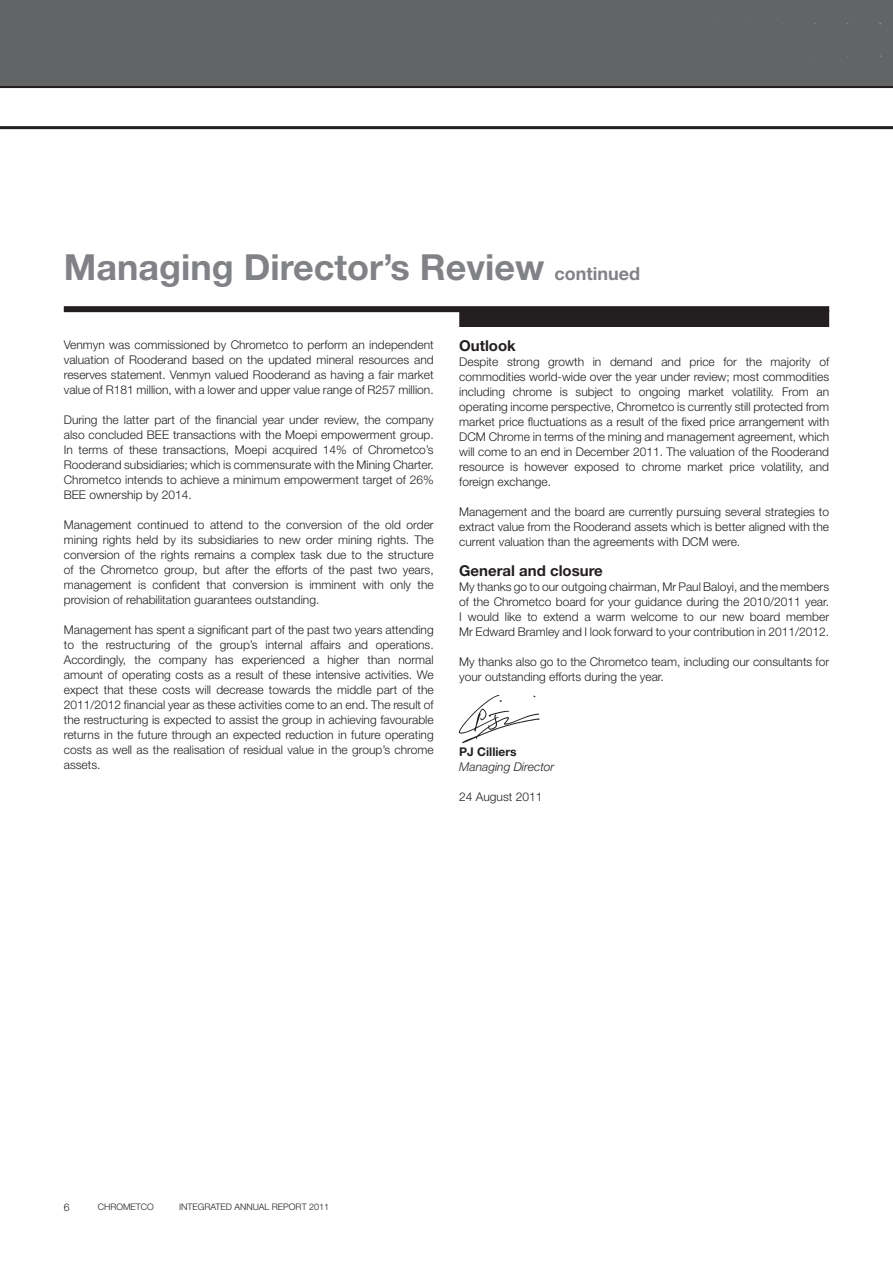
<style>
.page{position:relative;width:893px;height:1263px;background:#fff}
.page>*{position:absolute;margin:0;border:0;box-sizing:border-box;transform-origin:0 0}
.t1{font:700 36px "Helvetica Neue LT Std";color:#808285}
.t2{font:700 15px "Helvetica Neue LT Std";color:#231f20}
.t3{font:300 12px/15px "Helvetica Neue LT Std";color:#231f20;text-align:justify}
.t4{font:italic 300 12px "Helvetica Neue LT Std";color:#231f20}
.t5{font:700 12px "Helvetica Neue LT Std";color:#231f20}
.t6{font:300 10.5px "Helvetica Neue LT Std";color:#231f20}
.t7{font:300 9px "Helvetica Neue LT Std";color:#231f20}
.s1{font-size:18px}
</style>
<div class="page">
<div style="left:64px;top:306px;width:765px;height:6px;background:#231f20"></div>
<div style="left:460px;top:311px;width:368px;height:15px;background:#231f20"></div>
<div style="left:459px;top:310px;width:370px;height:17px;border:2px solid #231f20"></div>
<div style="left:0;top:0;width:893px;height:85px;background:#636466"></div>
<svg style="left:0;top:85px;width:893px;height:44px"></svg>
<img style="left:458px;top:694px;width:82px;height:50px">
<h1 class="t1" style="left:64px;top:255px;width:578px">Managing Director’s Review <span class="s1">continued</span></h1>
<p class="t3" style="left:64px;top:338px;width:371px">Venmyn was commissioned by Chrometco to perform an independent valuation of Rooderand based on the updated mineral resources and reserves statement. Venmyn valued Rooderand as having a fair market value of R181 million, with a lower and upper value range of R257 million.</p>
<p class="t3" style="left:64px;top:413px;width:371px">During the latter part of the financial year under review, the company also concluded BEE transactions with the Moepi empowerment group.<br>In terms of these transactions, Moepi acquired 14% of Chrometco’s Rooderand subsidiaries; which is commensurate with the Mining Charter.<br>Chrometco intends to achieve a minimum empowerment target of 26% BEE ownership by 2014.</p>
<p class="t3" style="left:64px;top:518px;width:371px">Management continued to attend to the conversion of the old order mining rights held by its subsidiaries to new order mining rights. The conversion of the rights remains a complex task due to the structure of the Chrometco group, but after the efforts of the past two years, management is confident that conversion is imminent with only the provision of rehabilitation guarantees outstanding.</p>
<p class="t3" style="left:64px;top:623px;width:371px">Management has spent a significant part of the past two years attending to the restructuring of the group’s internal affairs and operations.<br>Accordingly, the company has experienced a higher than normal amount of operating costs as a result of these intensive activities. We expect that these costs will decrease towards the middle part of the 2011/2012 financial year as these activities come to an end. The result of the restructuring is expected to assist the group in achieving favourable returns in the future through an expected reduction in future operating costs as well as the realisation of residual value in the group’s chrome assets.</p>
<p class="t2" style="left:459px;top:340px;width:58px">Outlook</p>
<p class="t3" style="left:459px;top:355px;width:371px">Despite strong growth in demand and price for the majority of commodities world-wide over the year under review; most commodities including chrome is subject to ongoing market volatility. From an operating income perspective, Chrometco is currently still protected from market price fluctuations as a result of the fixed price arrangement with DCM Chrome in terms of the mining and management agreement, which will come to an end in December 2011. The valuation of the Rooderand resource is however exposed to chrome market price volatility, and foreign exchange.</p>
<p class="t3" style="left:459px;top:505px;width:371px">Management and the board are currently pursuing several strategies to extract value from the Rooderand assets which is better aligned with the current valuation than the agreements with DCM were.</p>
<p class="t2" style="left:459px;top:565px;width:145px">General and closure</p>
<p class="t3" style="left:459px;top:580px;width:371px">My thanks go to our outgoing chairman, Mr Paul Baloyi, and the members of the Chrometco board for your guidance during the 2010/2011 year.<br>I would like to extend a warm welcome to our new board member Mr Edward Bramley and I look forward to your contribution in 2011/2012.</p>
<p class="t3" style="left:459px;top:655px;width:371px">My thanks also go to the Chrometco team, including our consultants for your outstanding efforts during the year.</p>
<p class="t5" style="left:459px;top:747px;width:59px">PJ Cilliers</p>
<p class="t4" style="left:459px;top:762px;width:97px">Managing Director</p>
<p class="t3" style="left:459px;top:790px;width:85px">24 August 2011</p>
<p class="t6" style="left:64px;top:1203px;width:7px">6</p>
<p class="t7" style="left:98px;top:1203px;width:58px">CHROMETCO</p>
<p class="t7" style="left:179px;top:1203px;width:152px">INTEGRATED ANNUAL REPORT 2011</p>
</div>
